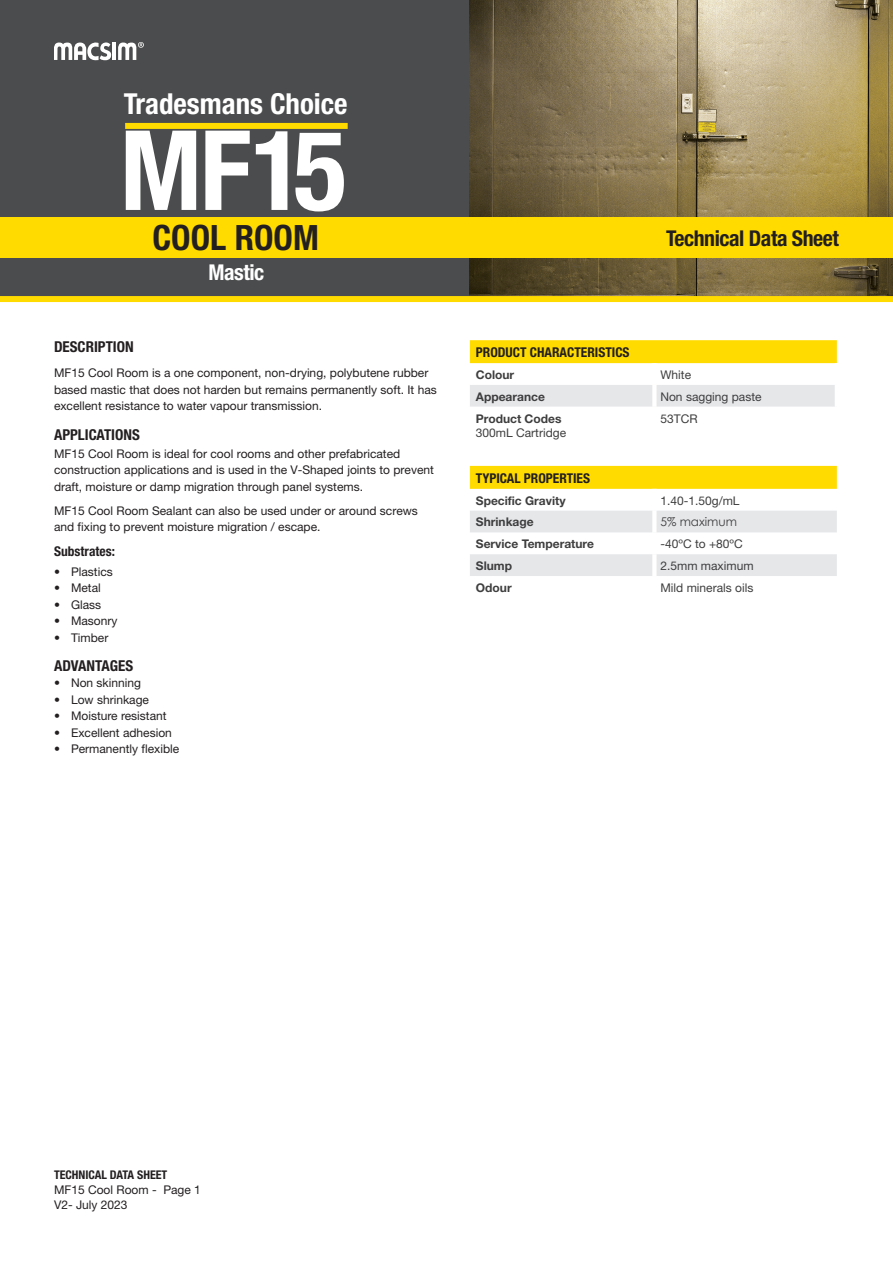
<style>
.page{position:relative;width:893px;height:1263px;background:#fff}
.page>*{position:absolute;margin:0;border:0;box-sizing:border-box;transform-origin:0 0}
.t1{font:700 condensed 111px "Helvetica Neue";color:#fff}
.t2{font:700 condensed 34.95px "Helvetica Neue";color:#231f20}
.t3{font:700 condensed 28.95px "Helvetica Neue";color:#fff}
.t4{font:700 condensed 21.75px "Helvetica Neue";letter-spacing:-.02em;color:#231f20}
.t5{font:700 condensed 21.75px "Helvetica Neue";letter-spacing:-.02em;color:#fff}
.t6{font:700 condensed 15px "Helvetica Neue";color:#231f20}
.t7{font:700 condensed 13.5px "Helvetica Neue";color:#231f20}
.t8{font:12px/16.5px "Helvetica Neue";color:#231f20}
.t9{font:12px/14.4px "Helvetica Neue";color:#3e3e3f}
.t10{font:700 12px "Helvetica Neue";color:#3e3e3f}
.t11{font:12px "Century Gothic";color:#3e3e3f}
.s1{font-weight:700}
.s2{font-weight:700;font-stretch:condensed}
</style>
<div class="page">
<div style="left:0;top:0;width:893px;height:299px;background:#4b4c4d"></div>
<img style="left:469px;top:0;width:424px;height:296px">
<div style="left:0;top:296px;width:893px;height:6px;background:#ffdb00"></div>
<div style="left:0;top:217px;width:893px;height:41px;background:#ffdb00"></div>
<div style="left:125px;top:123px;width:223px;height:6px;background:#ffdb00"></div>
<hr style="left:113px;top:43px;width:3px;height:17px;background:#fff">
<svg style="left:54px;top:42px;width:58px;height:19px"></svg>
<svg style="left:118px;top:42px;width:26px;height:18px"></svg>
<svg style="left:470px;top:340px;width:367px;height:24px;background:#ffdc0b"></svg>
<div style="left:470px;top:385px;width:365px;height:22px;background:#e6e7e9"></div>
<svg style="left:470px;top:465px;width:367px;height:111px"></svg>
<div style="left:652px;top:363px;width:5px;height:22px;background:#fff"></div>
<hr style="left:835px;top:363px;width:4px;height:22px;background:#fff">
<div style="left:652px;top:385px;width:5px;height:22px;background:#fff"></div>
<div style="left:652px;top:489px;width:5px;height:22px;background:#fff"></div>
<div style="left:652px;top:511px;width:5px;height:21px;background:#fff"></div>
<div style="left:652px;top:532px;width:5px;height:22px;background:#fff"></div>
<div style="left:652px;top:554px;width:5px;height:22px;background:#fff"></div>
<p class="t3" style="left:124px;top:86px;width:225px">Tradesmans Choice</p>
<p class="t1" style="left:120px;top:103px;width:228px">MF15</p>
<p class="t2" style="left:153px;top:217px;width:168px">COOL ROOM</p>
<p class="t5" style="left:208px;top:259px;width:57px">Mastic</p>
<p class="t6" style="left:54px;top:338px;width:81px">DESCRIPTION</p>
<p class="t8" style="left:54px;top:365px;width:384px">MF15 Cool Room is a one component, non-drying, polybutene rubber based mastic that does not harden but remains permanently soft. It has excellent resistance to water vapour transmission.</p>
<p class="t6" style="left:54px;top:425px;width:87px">APPLICATIONS</p>
<p class="t8" style="left:54px;top:445px;width:381px">MF15 Cool Room is ideal for cool rooms and other prefabricated construction applications and is used in the V-Shaped joints to prevent draft, moisture or damp migration through panel systems.</p>
<p class="t8" style="left:54px;top:502px;width:365px">MF15 Cool Room Sealant can also be used under or around screws and fixing to prevent moisture migration / escape.</p>
<p class="t7" style="left:54px;top:543px;width:62px">Substrates:</p>
<p class="t8" style="left:54px;top:563px;width:60px">• Plastics</p>
<p class="t8" style="left:54px;top:579px;width:48px">• Metal</p>
<p class="t8" style="left:54px;top:596px;width:49px">• Glass</p>
<p class="t8" style="left:54px;top:612px;width:65px">• Masonry</p>
<p class="t8" style="left:54px;top:629px;width:56px">• Timber</p>
<p class="t6" style="left:54px;top:656px;width:81px">ADVANTAGES</p>
<p class="t8" style="left:54px;top:675px;width:89px">• Non skinning</p>
<p class="t8" style="left:54px;top:691px;width:97px">• Low shrinkage</p>
<p class="t8" style="left:54px;top:708px;width:114px">• Moisture resistant</p>
<p class="t8" style="left:54px;top:724px;width:119px">• Excellent adhesion</p>
<p class="t8" style="left:54px;top:741px;width:127px">• Permanently flexible</p>
<p class="t4" style="left:666px;top:225px;width:174px">Technical Data Sheet</p>
<p class="t7" style="left:476px;top:344px;width:155px">PRODUCT CHARACTERISTICS</p>
<p class="t10" style="left:476px;top:367px;width:40px">Colour</p>
<p class="t9" style="left:660px;top:367px;width:32px">White</p>
<p class="t10" style="left:476px;top:389px;width:71px">Appearance</p>
<p class="t9" style="left:660px;top:389px;width:103px">Non sagging paste</p>
<p class="t9" style="left:476px;top:411px;width:92px"><span class="s1">Product Codes<br></span>300mL Cartridge</p>
<p class="t9" style="left:660px;top:411px;width:39px">53TCR</p>
<p class="t7" style="left:476px;top:470px;width:116px">TYPICAL PROPERTIES</p>
<p class="t10" style="left:476px;top:493px;width:91px">Specific Gravity</p>
<p class="t9" style="left:660px;top:493px;width:81px">1.40-1.50g/mL</p>
<p class="t10" style="left:476px;top:515px;width:59px">Shrinkage</p>
<p class="t11" style="left:660px;top:513px;width:78px">5% maximum</p>
<p class="t10" style="left:476px;top:536px;width:120px">Service Temperature</p>
<p class="t9" style="left:660px;top:537px;width:84px">-40ºC to +80ºC</p>
<p class="t10" style="left:476px;top:558px;width:38px">Slump</p>
<p class="t9" style="left:660px;top:558px;width:95px">2.5mm maximum</p>
<p class="t10" style="left:476px;top:580px;width:37px">Odour</p>
<p class="t9" style="left:660px;top:580px;width:94px">Mild minerals oils</p>
<p class="t8" style="left:54px;top:1167px;width:148px;line-height:15px"><span class="s2">TECHNICAL DATA SHEET<br></span>MF15 Cool Room - Page 1<br>V2- July 2023</p>
</div>
